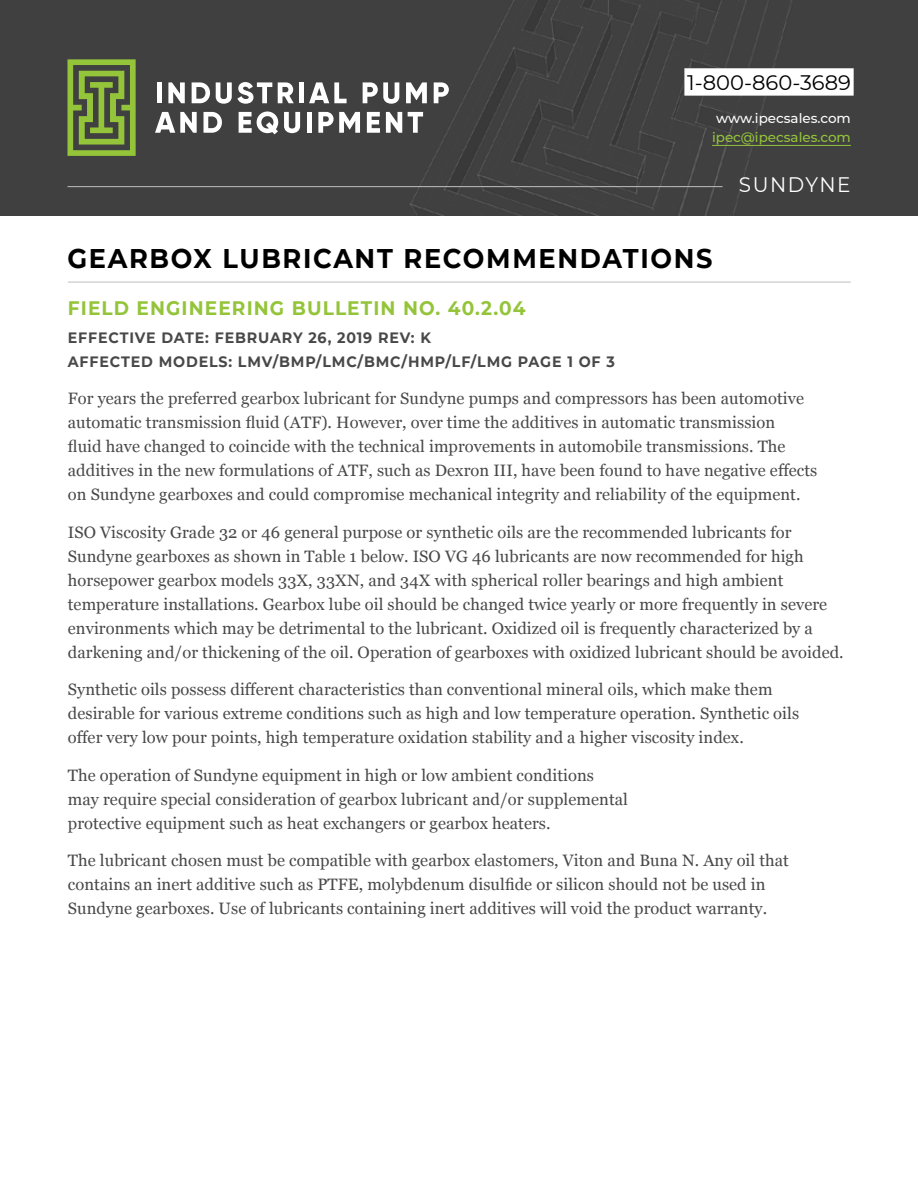
<style>
.page{position:relative;width:918px;height:1188px;background:#fff}
.page>*{position:absolute;margin:0;border:0;box-sizing:border-box;transform-origin:0 0}
.t1{font:700 27px "Montserrat";letter-spacing:.065em;color:#000;scale:.95 1}
.t2{font:21px "Montserrat";color:#000}
.t3{font:21px "Montserrat";letter-spacing:.08em;color:#fff;scale:.95 1}
.t4{font:700 19.5px "Montserrat";letter-spacing:.06em;color:#94c43a;scale:.95 1}
.t5{font:16.5px/24px "Georgia";letter-spacing:.005em;color:#484848}
.t6{font:700 15px/24px "Montserrat";letter-spacing:.06em;color:#484848;scale:.95 1}
.t7{font:500 13.5px "Montserrat";color:#94c43a}
.t8{font:500 13.5px "Montserrat";color:#fff}
</style>
<div class="page">
<div style="left:0;top:0;width:918px;height:215px;background:#404041"></div>
<div style="left:157px;top:82px;width:5px;height:21px;background:#fff"></div>
<svg style="left:168px;top:82px;width:17px;height:21px"></svg>
<svg style="left:192px;top:82px;width:18px;height:21px"></svg>
<svg style="left:216px;top:82px;width:56px;height:22px"></svg>
<svg style="left:278px;top:82px;width:16px;height:21px"></svg>
<div style="left:299px;top:82px;width:5px;height:21px;background:#fff"></div>
<svg style="left:309px;top:82px;width:38px;height:21px"></svg>
<svg style="left:363px;top:82px;width:36px;height:22px"></svg>
<svg style="left:406px;top:82px;width:21px;height:21px"></svg>
<svg style="left:434px;top:82px;width:15px;height:21px"></svg>
<svg style="left:155px;top:112px;width:42px;height:21px"></svg>
<svg style="left:204px;top:112px;width:18px;height:21px"></svg>
<svg style="left:239px;top:111px;width:39px;height:23px"></svg>
<svg style="left:284px;top:112px;width:16px;height:21px"></svg>
<div style="left:307px;top:112px;width:5px;height:21px;background:#fff"></div>
<svg style="left:318px;top:112px;width:42px;height:21px"></svg>
<svg style="left:367px;top:112px;width:13px;height:21px"></svg>
<svg style="left:386px;top:112px;width:16px;height:21px"></svg>
<svg style="left:408px;top:112px;width:15px;height:21px"></svg>
<svg style="left:68px;top:59px;width:68px;height:97px;background:#6f8a3c"></svg>
<hr style="left:68px;top:186px;width:655px;height:1px;background:#c0c0c0">
<hr style="left:68px;top:282px;width:783px;height:1px;background:#c0c0c0">
<div style="left:684px;top:68px;width:170px;height:28px;background:#fff"></div>
<hr style="left:712px;top:145px;width:139px;height:1px;background:#94c43a">
<p class="t2" style="left:687px;top:68px;width:165px">1-800-860-3689</p>
<p class="t8" style="left:716px;top:108px;width:136px">www.ipecsales.com</p>
<p class="t7" style="left:712px;top:128px;width:140px">ipec@ipecsales.com</p>
<p class="t3" style="left:739px;top:170px;width:119px">SUNDYNE</p>
<h1 class="t1" style="left:68px;top:239px;width:680px">GEARBOX LUBRICANT RECOMMENDATIONS</h1>
<p class="t4" style="left:68px;top:294px;width:483px">FIELD ENGINEERING BULLETIN NO. 40.2.04</p>
<p class="t6" style="left:68px;top:325px;width:577px">EFFECTIVE DATE: FEBRUARY 26, 2019 REV: K<br>AFFECTED MODELS: LMV/BMP/LMC/BMC/HMP/LF/LMG PAGE 1 OF 3</p>
<p class="t5" style="left:68px;top:386px;width:751px">For years the preferred gearbox lubricant for Sundyne pumps and compressors has been automotive automatic transmission fluid (ATF). However, over time the additives in automatic transmission<br>fluid have changed to coincide with the technical improvements in automobile transmissions. The additives in the new formulations of ATF, such as Dexron III, have been found to have negative effects on Sundyne gearboxes and could compromise mechanical integrity and reliability of the equipment.</p>
<p class="t5" style="left:68px;top:519px;width:777px">ISO Viscosity Grade 32 or 46 general purpose or synthetic oils are the recommended lubricants for Sundyne gearboxes as shown in Table 1 below. ISO VG 46 lubricants are now recommended for high horsepower gearbox models 33X, 33XN, and 34X with spherical roller bearings and high ambient temperature installations. Gearbox lube oil should be changed twice yearly or more frequently in severe environments which may be detrimental to the lubricant. Oxidized oil is frequently characterized by a darkening and/or thickening of the oil. Operation of gearboxes with oxidized lubricant should be avoided.</p>
<p class="t5" style="left:68px;top:677px;width:733px">Synthetic oils possess different characteristics than conventional mineral oils, which make them desirable for various extreme conditions such as high and low temperature operation. Synthetic oils offer very low pour points, high temperature oxidation stability and a higher viscosity index.</p>
<p class="t5" style="left:68px;top:762px;width:562px">The operation of Sundyne equipment in high or low ambient conditions may require special consideration of gearbox lubricant and/or supplemental protective equipment such as heat exchangers or gearbox heaters.</p>
<p class="t5" style="left:68px;top:848px;width:723px">The lubricant chosen must be compatible with gearbox elastomers, Viton and Buna N. Any oil that contains an inert additive such as PTFE, molybdenum disulfide or silicon should not be used in<br>Sundyne gearboxes. Use of lubricants containing inert additives will void the product warranty.</p>
</div>
